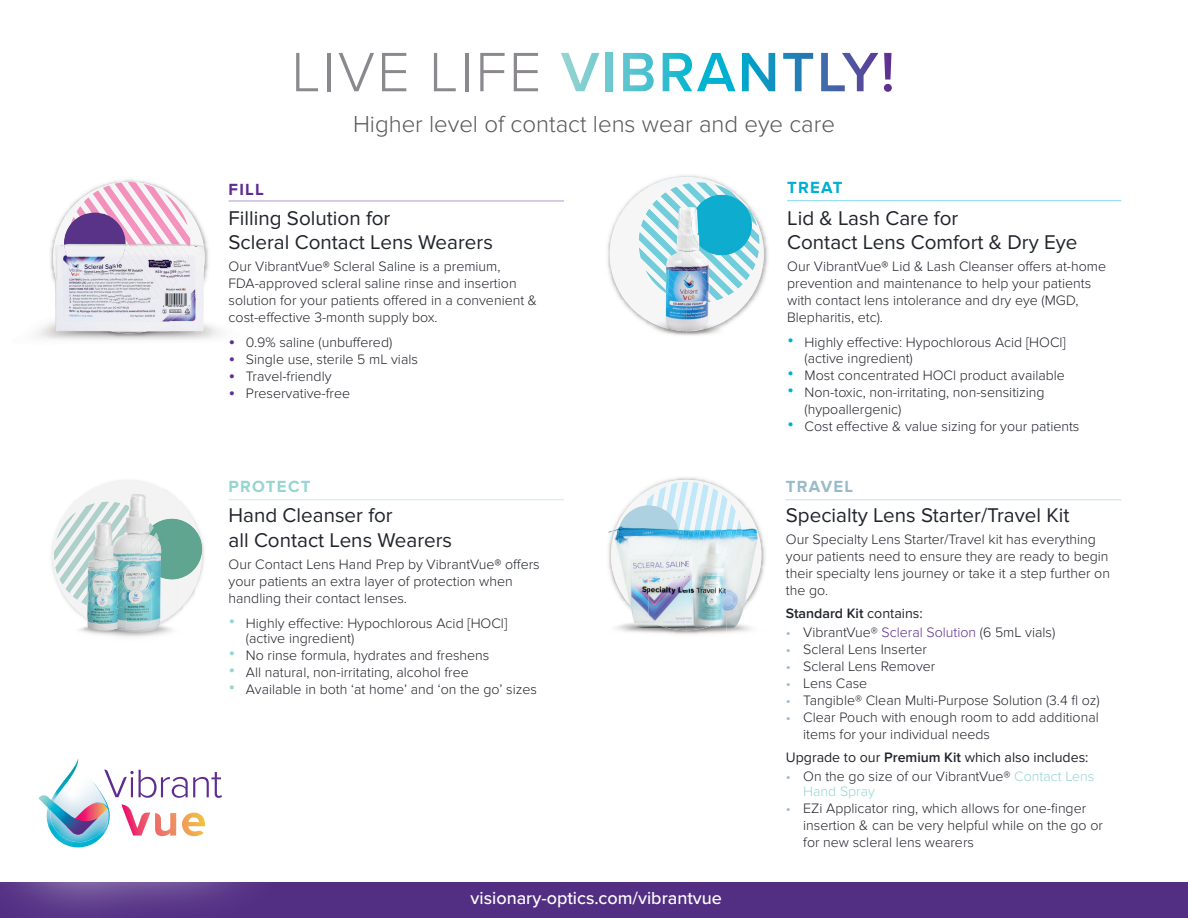
<style>
.page{position:relative;width:1188px;height:918px;background:#fff}
.page>*{position:absolute;margin:0;border:0;box-sizing:border-box;transform-origin:0 0}
.t1{font:300 24px "Proxima Nova";color:#57585a}
.t2{font:20.55px/24.8px "Proxima Nova";color:#21242b}
.t3{font:500 18px "Proxima Nova";color:#fff}
.t4{font:700 16.8px "Proxima Nova";letter-spacing:.075em;color:#96d5d0}
.t5{font:700 16.8px "Proxima Nova";letter-spacing:.075em;color:#98bbc9}
.t6{font:700 16.8px "Proxima Nova";letter-spacing:.075em;color:#00afd0}
.t7{font:700 16.8px "Proxima Nova";color:#5f2d91}
.t8{font:300 14.1px/17px "Proxima Nova";color:#21242b}
.t9{font:14.1px "Proxima Nova";color:#21242b}
.t10{font:600 14.1px "Proxima Nova";color:#21242b}
.s1{font-weight:700}
.s2{font-size:19.5px;color:#5f2d91}
.s3{font-size:19.5px;color:#96d5d0}
.s4{font-size:19.5px;color:#00afd0}
.s5{font-weight:400}
.s6{color:#98bbc9}
.s7{color:#5f2d91}
.s8{font-weight:600}
.s9{color:#96d5d0}
</style>
<div class="page">
<div style="left:0;top:882px;width:1188px;height:36px;background:#532f84"></div>
<img style="left:50px;top:239px;width:11px;height:59px">
<img style="left:197px;top:237px;width:11px;height:61px">
<img style="left:49px;top:298px;width:162px;height:42px">
<img style="left:53px;top:218px;width:152px;height:76px">
<img style="left:62px;top:311px;width:134px;height:22px">
<svg style="left:61px;top:182px;width:136px;height:129px"></svg>
<img style="left:64px;top:214px;width:61px;height:60px">
<img style="left:661px;top:477px;width:51px;height:5px">
<img style="left:608px;top:531px;width:3px;height:35px">
<img style="left:761px;top:532px;width:4px;height:34px">
<img style="left:609px;top:566px;width:5px;height:20px">
<img style="left:755px;top:566px;width:9px;height:28px">
<img style="left:616px;top:620px;width:30px;height:13px">
<img style="left:646px;top:620px;width:80px;height:15px">
<img style="left:726px;top:620px;width:26px;height:13px">
<img style="left:611px;top:508px;width:150px;height:77px">
<img style="left:620px;top:597px;width:28px;height:23px">
<img style="left:648px;top:597px;width:76px;height:33px">
<img style="left:724px;top:585px;width:31px;height:35px">
<svg style="left:614px;top:482px;width:134px;height:115px"></svg>
<img style="left:645px;top:495px;width:19px;height:79px">
<img style="left:618px;top:505px;width:61px;height:61px">
<img style="left:202px;top:540px;width:2px;height:31px">
<svg style="left:176px;top:504px;width:1px;height:15px"></svg>
<img style="left:190px;top:514px;width:10px;height:83px">
<img style="left:177px;top:579px;width:13px;height:32px">
<img style="left:176px;top:579px;width:1px;height:33px">
<img style="left:167px;top:519px;width:35px;height:60px">
<img style="left:79px;top:627px;width:5px;height:5px">
<img style="left:84px;top:618px;width:23px;height:17px">
<img style="left:153px;top:626px;width:19px;height:9px">
<img style="left:80px;top:615px;width:47px;height:3px">
<img style="left:167px;top:499px;width:9px;height:21px">
<img style="left:127px;top:615px;width:24px;height:15px">
<img style="left:151px;top:571px;width:25px;height:55px">
<img style="left:87px;top:618px;width:40px;height:12px">
<svg style="left:51px;top:480px;width:116px;height:135px"></svg>
<img style="left:54px;top:503px;width:1px;height:58px">
<img style="left:55px;top:502px;width:54px;height:72px">
<img style="left:56px;top:512px;width:20px;height:28px">
<svg style="left:9px;top:769px;width:231px;height:142px"></svg>
<img style="left:47px;top:758px;width:63px;height:89px">
<img style="left:98px;top:831px;width:10px;height:4px">
<img style="left:39px;top:795px;width:59px;height:40px">
<img style="left:92px;top:780px;width:18px;height:51px">
<img style="left:121px;top:804px;width:29px;height:32px">
<img style="left:155px;top:813px;width:21px;height:23px">
<img style="left:182px;top:813px;width:23px;height:23px">
<svg style="left:104px;top:770px;width:118px;height:28px"></svg>
<svg style="left:296px;top:53px;width:22px;height:38px"></svg>
<hr style="left:327px;top:53px;width:4px;height:38px;background:#8c898e">
<svg style="left:339px;top:53px;width:35px;height:38px"></svg>
<svg style="left:382px;top:53px;width:24px;height:38px"></svg>
<svg style="left:434px;top:53px;width:22px;height:38px"></svg>
<hr style="left:465px;top:53px;width:3px;height:38px;background:#8c898e">
<svg style="left:480px;top:53px;width:25px;height:38px"></svg>
<svg style="left:514px;top:53px;width:24px;height:38px"></svg>
<svg style="left:561px;top:53px;width:38px;height:38px"></svg>
<div style="left:606px;top:53px;width:7px;height:38px;background:#6dc9d0"></div>
<svg style="left:623px;top:53px;width:31px;height:38px"></svg>
<svg style="left:663px;top:53px;width:73px;height:38px"></svg>
<svg style="left:742px;top:53px;width:33px;height:38px"></svg>
<svg style="left:783px;top:53px;width:30px;height:38px"></svg>
<svg style="left:821px;top:53px;width:57px;height:38px"></svg>
<svg style="left:884px;top:53px;width:8px;height:39px"></svg>
<hr style="left:229px;top:499px;width:335px;height:1px;background:#96d5d0">
<hr style="left:786px;top:499px;width:335px;height:1px;background:#98bbc9">
<hr style="left:229px;top:201px;width:335px;height:1px;background:#5f2d91">
<hr style="left:787px;top:200px;width:334px;height:1px;background:#00afd0">
<img style="left:656px;top:175px;width:63px;height:7px">
<img style="left:608px;top:234px;width:2px;height:28px">
<img style="left:764px;top:232px;width:4px;height:30px">
<img style="left:608px;top:262px;width:13px;height:38px">
<img style="left:764px;top:262px;width:4px;height:18px">
<img style="left:659px;top:331px;width:60px;height:5px">
<img style="left:616px;top:194px;width:20px;height:29px">
<img style="left:610px;top:223px;width:154px;height:72px">
<img style="left:621px;top:295px;width:129px;height:36px">
<svg style="left:636px;top:182px;width:126px;height:123px"></svg>
<img style="left:682px;top:260px;width:41px;height:40px">
<img style="left:639px;top:267px;width:28px;height:17px">
<img style="left:639px;top:232px;width:37px;height:35px">
<img style="left:667px;top:267px;width:44px;height:36px">
<img style="left:645px;top:270px;width:28px;height:27px">
<img style="left:691px;top:195px;width:61px;height:60px">
<p class="t1" style="left:353px;top:110px;width:483px">Higher level of contact lens wear and eye care</p>
<p class="t7" style="left:229px;top:179px;width:37px">FILL</p>
<p class="t2" style="left:229px;top:206px;width:266px">Filling Solution for<br>Scleral Contact Lens Wearers</p>
<p class="t8" style="left:229px;top:258px;width:290px">Our VibrantVue<span class="s1">®</span> Scleral Saline is a premium,<br>FDA-approved scleral saline rinse and insertion</p>
<p class="t8" style="left:229px;top:292px;width:310px">solution for your patients offered in a convenient &amp; cost-effective 3-month supply box.</p>
<p class="t8" style="left:229px;top:334px;width:165px"><span class="s2">•</span> 0.9% saline (unbuffered)</p>
<p class="t8" style="left:229px;top:351px;width:191px"><span class="s2">•</span> Single use, sterile 5 mL vials</p>
<p class="t8" style="left:229px;top:368px;width:105px"><span class="s2">•</span> Travel-friendly</p>
<p class="t8" style="left:229px;top:385px;width:123px"><span class="s2">•</span> Preservative-free</p>
<p class="t4" style="left:229px;top:477px;width:83px">PROTECT</p>
<p class="t2" style="left:229px;top:503px;width:225px">Hand Cleanser for<br>all Contact Lens Wearers</p>
<p class="t8" style="left:229px;top:556px;width:313px">Our Contact Lens Hand Prep by VibrantVue<span class="s1">®</span> offers your patients an extra layer of protection when</p>
<p class="t8" style="left:229px;top:590px;width:180px">handling their contact lenses.</p>
<p class="t8" style="left:246px;top:615px;width:263px;line-height:15.8px;text-indent:-17px"><span class="s3">•</span> Highly effective: Hypochlorous Acid [HOCl] (active ingredient)</p>
<p class="t8" style="left:229px;top:647px;width:262px"><span class="s3">•</span> No rinse formula, hydrates and freshens</p>
<p class="t8" style="left:229px;top:664px;width:242px"><span class="s3">•</span> All natural, non-irritating, alcohol free</p>
<p class="t8" style="left:229px;top:681px;width:310px"><span class="s3">•</span> Available in both ‘at home’ and ‘on the go’ sizes</p>
<p class="t3" style="left:471px;top:885px;width:253px">visionary-optics.com/vibrantvue</p>
<p class="t6" style="left:787px;top:178px;width:57px">TREAT</p>
<p class="t2" style="left:787px;top:206px;width:292px">Lid &amp; Lash Care for<br>Contact Lens Comfort &amp; Dry Eye</p>
<p class="t8" style="left:787px;top:258px;width:320px">Our VibrantVue<span class="s1">®</span> Lid &amp; Lash Cleanser offers at-home prevention and maintenance to help your patients with contact lens intolerance and dry eye (MGD, Blepharitis, etc).</p>
<p class="t8" style="left:805px;top:335px;width:263px;line-height:15.8px;text-indent:-17px"><span class="s4">•</span> Highly effective: Hypochlorous Acid [HOCl] (active ingredient)</p>
<p class="t8" style="left:787px;top:367px;width:279px"><span class="s4">•</span> Most concentrated HOCl product available</p>
<p class="t8" style="left:805px;top:384px;width:242px;text-indent:-17px"><span class="s4">•</span> Non-toxic, non-irritating, non-sensitizing (hypoallergenic)</p>
<p class="t8" style="left:787px;top:418px;width:294px"><span class="s4">•</span> Cost effective &amp; value sizing for your patients</p>
<p class="t5" style="left:786px;top:477px;width:69px">TRAVEL</p>
<p class="t2" style="left:786px;top:503px;width:285px">Specialty Lens Starter/Travel Kit</p>
<p class="t8" style="left:786px;top:531px;width:326px">Our Specialty Lens Starter/Travel kit has everything your patients need to ensure they are ready to begin their specialty lens journey or take it a step further on the go.</p>
<p class="t10" style="left:786px;top:605px;width:138px">Standard Kit <span class="s5">contains:</span></p>
<p class="t8" style="left:786px;top:624px;width:271px"><span class="s6">•</span> VibrantVue® <span class="s7">Scleral Solution</span> (6 5mL vials)</p>
<p class="t8" style="left:786px;top:641px;width:143px"><span class="s6">•</span> Scleral Lens Inserter</p>
<p class="t8" style="left:786px;top:658px;width:151px"><span class="s6">•</span> Scleral Lens Remover</p>
<p class="t8" style="left:786px;top:675px;width:83px"><span class="s6">•</span> Lens Case</p>
<p class="t8" style="left:786px;top:692px;width:315px"><span class="s6">•</span> Tangible® Clean Multi-Purpose Solution (3.4 fl oz)</p>
<p class="t8" style="left:803px;top:709px;width:297px;text-indent:-17px"><span class="s6">•</span> Clear Pouch with enough room to add additional items for your individual needs</p>
<p class="t9" style="left:786px;top:749px;width:304px">Upgrade to our <span class="s8">Premium Kit</span> which also includes:</p>
<p class="t8" style="left:803px;top:768px;width:293px;line-height:15.8px;text-indent:-17px"><span class="s6">•</span> On the go size of our VibrantVue® <span class="s9">Contact Lens<br>Hand Spray</span></p>
<p class="t8" style="left:803px;top:800px;width:301px;text-indent:-17px"><span class="s6">•</span> EZi Applicator ring, which allows for one-finger insertion &amp; can be very helpful while on the go or for new scleral lens wearers</p>
</div>
